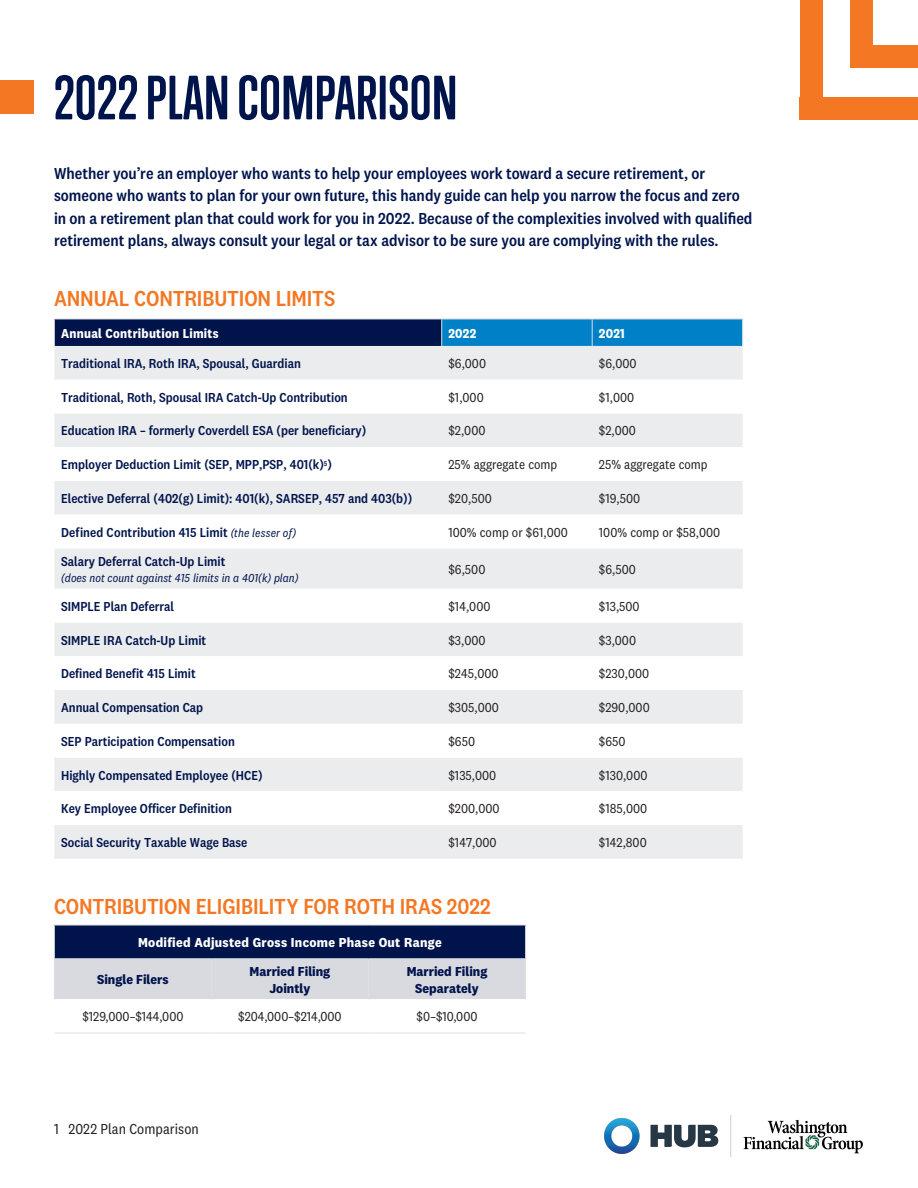
<style>
.page{position:relative;width:918px;height:1188px;background:#fff}
.page>*{position:absolute;margin:0;border:0;box-sizing:border-box;transform-origin:0 0}
._01-5_Title_Blue{font:700 57px "Trump Soft Pro";letter-spacing:.005em;color:#00144c}
._03-4_Heading_Intro{font:500 22.5px "National 2 Narrow";letter-spacing:-.005em;color:#f47723}
._03-2_Heading_Intro{font:500 16.5px/22.5px "National 2 Narrow";color:#00144c}
.Body_Copy{font:15px "National 2 Narrow";letter-spacing:.005em;color:#231f20}
.t1{font:500 13.5px "National 2 Narrow";color:#00144c}
.Chart_copy{font:13.5px "National 2 Narrow";color:#231f20}
.t2{font:700 13.5px/16.5px "National 2 Narrow";color:#00144c;text-align:center;scale:1.06 1}
.Table_Header_8pt_Con{font:700 13.5px "National 2 Narrow";letter-spacing:.02em;color:#fff;scale:1.06 1}
.Table_Header_8pt_Con-2{font:700 13.5px "National 2 Narrow";letter-spacing:.02em;color:#fff}
.t3{font:italic 12px "National 2 Narrow";color:#00144c}
.s1{font-weight:400;font-style:italic;font-size:12px}
</style>
<div class="page">
<div style="left:800px;top:0;width:22px;height:119px;background:#f47723"></div>
<div style="left:800px;top:97px;width:118px;height:22px;background:#f47723"></div>
<div style="left:850px;top:0;width:23px;height:67px;background:#f47723"></div>
<div style="left:850px;top:45px;width:68px;height:22px;background:#f47723"></div>
<div style="left:0;top:80px;width:34px;height:34px;background:#f47723"></div>
<div style="left:54px;top:319px;width:388px;height:27px;background:#00144c"></div>
<div style="left:54px;top:346px;width:689px;height:513px;background:#ebecee"></div>
<svg style="left:54px;top:380px;width:689px;height:445px"></svg>
<div style="left:54px;top:791px;width:388px;height:34px;background:#fff"></div>
<svg style="left:54px;top:320px;width:1px;height:26px"></svg>
<hr style="left:54px;top:319px;width:388px;height:1px;background:#dddfe1">
<svg style="left:441px;top:319px;width:302px;height:27px;background:#0683c7"></svg>
<div style="left:54px;top:925px;width:472px;height:34px;background:#00144c"></div>
<svg style="left:54px;top:959px;width:472px;height:74px"></svg>
<hr style="left:54px;top:925px;width:1px;height:33px;background:#dddfe1">
<hr style="left:54px;top:925px;width:157px;height:1px;background:#dddfe1">
<hr style="left:211px;top:925px;width:158px;height:1px;background:#dddfe1">
<hr style="left:369px;top:925px;width:157px;height:1px;background:#dddfe1">
<hr style="left:525px;top:925px;width:1px;height:33px;background:#dddfe1">
<hr style="left:54px;top:959px;width:1px;height:40px;background:#dddfe1">
<hr style="left:54px;top:958px;width:157px;height:1px;background:#dddfe1">
<hr style="left:211px;top:958px;width:158px;height:1px;background:#dddfe1">
<hr style="left:369px;top:958px;width:157px;height:1px;background:#dddfe1">
<hr style="left:211px;top:959px;width:1px;height:40px;background:#dddfe1">
<hr style="left:368px;top:959px;width:1px;height:40px;background:#dddfe1">
<hr style="left:525px;top:959px;width:1px;height:40px;background:#dddfe1">
<hr style="left:54px;top:1033px;width:157px;height:1px;background:#dddfe1">
<hr style="left:211px;top:1033px;width:158px;height:1px;background:#dddfe1">
<hr style="left:369px;top:1033px;width:157px;height:1px;background:#dddfe1">
<img style="left:604px;top:1115px;width:258px;height:42px">
<p class="_01-5_Title_Blue" style="left:54px;top:63px;width:405px">2022 PLAN COMPARISON</p>
<p class="_03-2_Heading_Intro" style="left:54px;top:162px;width:700px">Whether you’re an employer who wants to help your employees work toward a secure retirement, or someone who wants to plan for your own future, this handy guide can help you narrow the focus and zero in on a retirement plan that could work for you in 2022. Because of the complexities involved with qualified retirement plans, always consult your legal or tax advisor to be sure you are complying with the rules.</p>
<p class="_03-4_Heading_Intro" style="left:54px;top:286px;width:283px">ANNUAL CONTRIBUTION LIMITS</p>
<p class="Table_Header_8pt_Con-2" style="left:61px;top:325px;width:159px">Annual Contribution Limits</p>
<p class="Table_Header_8pt_Con-2" style="left:448px;top:325px;width:29px">2022</p>
<p class="Table_Header_8pt_Con-2" style="left:599px;top:325px;width:27px">2021</p>
<p class="t1" style="left:61px;top:356px;width:241px">Traditional IRA, Roth IRA, Spousal, Guardian</p>
<p class="Chart_copy" style="left:448px;top:356px;width:39px">$6,000</p>
<p class="Chart_copy" style="left:599px;top:356px;width:39px">$6,000</p>
<p class="t1" style="left:61px;top:389px;width:288px">Traditional, Roth, Spousal IRA Catch-Up Contribution</p>
<p class="Chart_copy" style="left:448px;top:389px;width:37px">$1,000</p>
<p class="Chart_copy" style="left:599px;top:389px;width:37px">$1,000</p>
<p class="t1" style="left:61px;top:423px;width:307px">Education IRA – formerly Coverdell ESA (per beneficiary)</p>
<p class="Chart_copy" style="left:448px;top:423px;width:39px">$2,000</p>
<p class="Chart_copy" style="left:599px;top:423px;width:39px">$2,000</p>
<p class="t1" style="left:61px;top:457px;width:272px">Employer Deduction Limit (SEP, MPP,PSP, 401(k)<sup>5</sup>)</p>
<p class="Chart_copy" style="left:448px;top:457px;width:110px">25% aggregate comp</p>
<p class="Chart_copy" style="left:599px;top:457px;width:110px">25% aggregate comp</p>
<p class="t1" style="left:61px;top:491px;width:353px">Elective Deferral (402(g) Limit): 401(k), SARSEP, 457 and 403(b))</p>
<p class="Chart_copy" style="left:448px;top:491px;width:45px">$20,500</p>
<p class="Chart_copy" style="left:599px;top:491px;width:43px">$19,500</p>
<p class="t1" style="left:61px;top:524px;width:237px">Defined Contribution 415 Limit <span class="s1">(the lesser of)</span></p>
<p class="Chart_copy" style="left:448px;top:524px;width:121px">100% comp or $61,000</p>
<p class="Chart_copy" style="left:599px;top:524px;width:123px">100% comp or $58,000</p>
<p class="t1" style="left:61px;top:553px;width:166px">Salary Deferral Catch-Up Limit</p>
<p class="t3" style="left:61px;top:571px;width:239px">(does not count against 415 limits in a 401(k) plan)</p>
<p class="Chart_copy" style="left:448px;top:562px;width:38px">$6,500</p>
<p class="Chart_copy" style="left:599px;top:562px;width:38px">$6,500</p>
<p class="t1" style="left:61px;top:598px;width:115px">SIMPLE Plan Deferral</p>
<p class="Chart_copy" style="left:448px;top:599px;width:44px">$14,000</p>
<p class="Chart_copy" style="left:599px;top:599px;width:42px">$13,500</p>
<p class="t1" style="left:61px;top:632px;width:147px">SIMPLE IRA Catch-Up Limit</p>
<p class="Chart_copy" style="left:448px;top:632px;width:39px">$3,000</p>
<p class="Chart_copy" style="left:599px;top:632px;width:39px">$3,000</p>
<p class="t1" style="left:61px;top:666px;width:136px">Defined Benefit 415 Limit</p>
<p class="Chart_copy" style="left:448px;top:666px;width:52px">$245,000</p>
<p class="Chart_copy" style="left:599px;top:666px;width:52px">$230,000</p>
<p class="t1" style="left:61px;top:700px;width:144px">Annual Compensation Cap</p>
<p class="Chart_copy" style="left:448px;top:700px;width:52px">$305,000</p>
<p class="Chart_copy" style="left:599px;top:700px;width:52px">$290,000</p>
<p class="t1" style="left:61px;top:733px;width:175px">SEP Participation Compensation</p>
<p class="Chart_copy" style="left:448px;top:734px;width:28px">$650</p>
<p class="Chart_copy" style="left:599px;top:734px;width:28px">$650</p>
<p class="t1" style="left:61px;top:767px;width:203px">Highly Compensated Employee (HCE)</p>
<p class="Chart_copy" style="left:448px;top:767px;width:49px">$135,000</p>
<p class="Chart_copy" style="left:599px;top:767px;width:50px">$130,000</p>
<p class="t1" style="left:61px;top:801px;width:172px">Key Employee Officer Definition</p>
<p class="Chart_copy" style="left:448px;top:801px;width:53px">$200,000</p>
<p class="Chart_copy" style="left:599px;top:801px;width:50px">$185,000</p>
<p class="t1" style="left:61px;top:835px;width:188px">Social Security Taxable Wage Base</p>
<p class="Chart_copy" style="left:448px;top:835px;width:50px">$147,000</p>
<p class="Chart_copy" style="left:599px;top:835px;width:49px">$142,800</p>
<p class="_03-4_Heading_Intro" style="left:54px;top:893px;width:438px">CONTRIBUTION ELIGIBILITY FOR ROTH IRAS 2022</p>
<p class="Table_Header_8pt_Con" style="left:138px;top:935px;width:288px">Modified Adjusted Gross Income Phase Out Range</p>
<p class="t2" style="left:97px;top:971px;width:69px">Single Filers</p>
<p class="t2" style="left:250px;top:963px;width:78px">Married Filing<br>Jointly</p>
<p class="t2" style="left:407px;top:963px;width:78px">Married Filing<br>Separately</p>
<p class="Chart_copy" style="left:82px;top:1009px;width:103px">$129,000–$144,000</p>
<p class="Chart_copy" style="left:238px;top:1009px;width:105px">$204,000–$214,000</p>
<p class="Chart_copy" style="left:417px;top:1009px;width:62px">$0–$10,000</p>
<p class="Body_Copy" style="left:54px;top:1120px;width:146px">1 2022 Plan Comparison</p>
</div>
